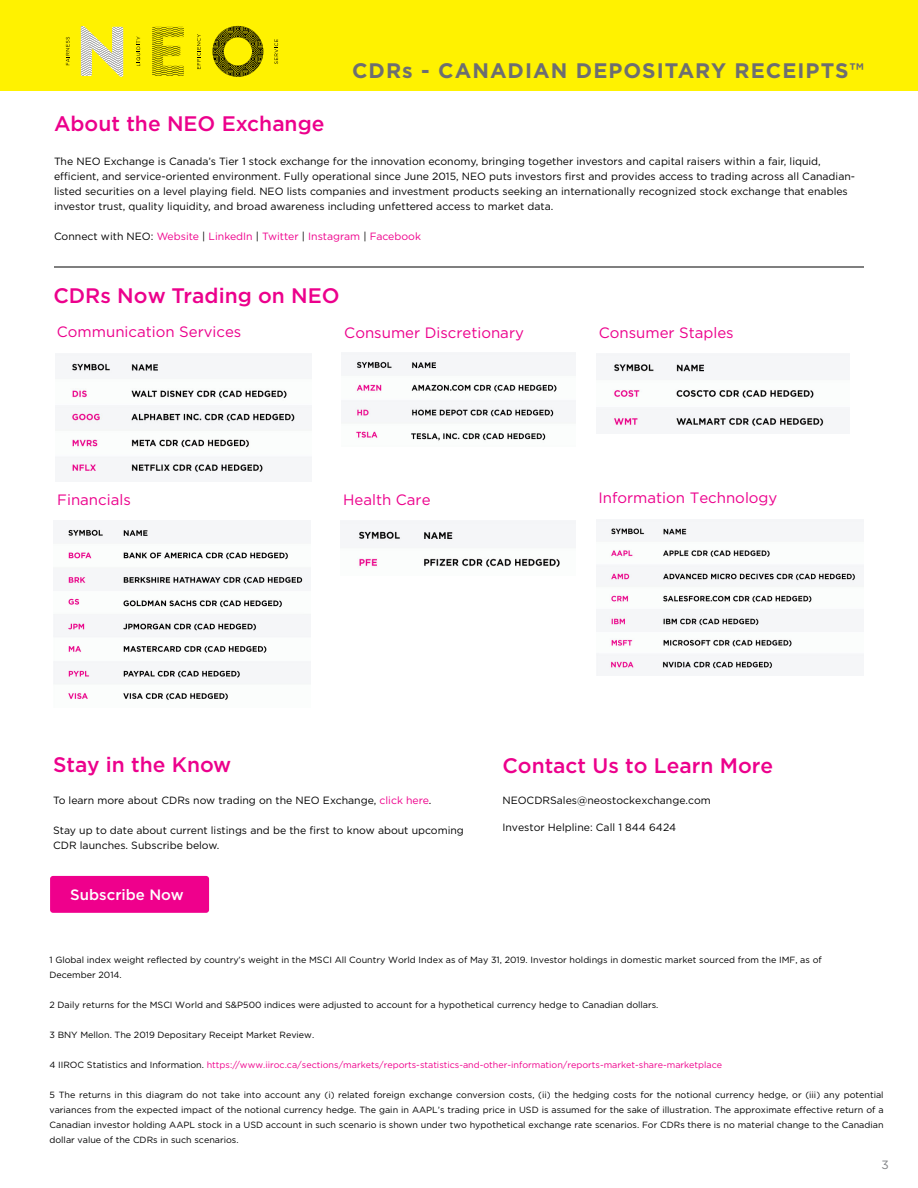
<style>
.page{position:relative;width:918px;height:1188px;background:#fff}
.page>*{position:absolute;margin:0;border:0;box-sizing:border-box;transform-origin:0 0}
.t1{font:500 21px "Gotham";color:#ec008c}
.t2{font:700 21px "Gotham";letter-spacing:.05em;color:#6d6e71}
.t3{font:15px "Gotham";color:#ec008c}
.t4{font:500 15px "Gotham";color:#fff}
.t5{font:12px "Gotham";color:#808285}
.t6{font:10.5px/15px "Gotham";color:#000}
.t7{font:10.5px "Gotham";color:#ef008c}
.t8{font:9px/15px "Gotham";color:#000}
.t9{font:9px "Gotham";color:#ef008c}
.s1{color:#000}
.s2{color:#ef008c}
</style>
<div class="page">
<div style="left:0;top:0;width:918px;height:91px;background:#fff200"></div>
<svg style="left:66px;top:37px;width:3px;height:28px"></svg>
<svg style="left:137px;top:36px;width:3px;height:30px"></svg>
<svg style="left:274px;top:39px;width:4px;height:25px"></svg>
<svg style="left:197px;top:34px;width:4px;height:35px"></svg>
<svg style="left:212px;top:26px;width:51px;height:51px"></svg>
<svg style="left:81px;top:26px;width:42px;height:51px"></svg>
<svg style="left:152px;top:27px;width:32px;height:49px"></svg>
<div style="left:50px;top:876px;width:159px;height:37px;background:#ef008c;border-radius:3px"></div>
<hr style="left:54px;top:267px;width:810px;height:1px;background:#000">
<img style="left:342px;top:353px;width:234px;height:88px">
<img style="left:55px;top:354px;width:257px;height:121px">
<img style="left:596px;top:354px;width:253px;height:76px">
<img style="left:54px;top:529px;width:256px;height:171px">
<img style="left:341px;top:521px;width:235px;height:47px">
<img style="left:596px;top:520px;width:268px;height:155px">
<h1 class="t1" style="left:54px;top:109px;width:272px">About the NEO Exchange</h1>
<h1 class="t2" style="left:352px;top:57px;width:513px">CDRs - CANADIAN DEPOSITARY RECEIPTS™</h1>
<p class="t6" style="left:54px;top:153px;width:803px">The NEO Exchange is Canada’s Tier 1 stock exchange for the innovation economy, bringing together investors and capital raisers within a fair, liquid, efficient, and service-oriented environment. Fully operational since June 2015, NEO puts investors first and provides access to trading across all Canadian&shy;listed securities on a level playing field. NEO lists companies and investment products seeking an internationally recognized stock exchange that enables investor trust, quality liquidity, and broad awareness including unfettered access to market data.</p>
<p class="t7" style="left:54px;top:229px;width:368px"><span class="s1">Connect with NEO:</span> Website <span class="s1">|</span> LinkedIn <span class="s1">|</span> Twitter <span class="s1">|</span> Instagram <span class="s1">|</span> Facebook</p>
<h1 class="t1" style="left:53px;top:281px;width:288px">CDRs Now Trading on NEO</h1>
<h2 class="t3" style="left:57px;top:322px;width:186px">Communication Services</h2>
<h2 class="t3" style="left:344px;top:323px;width:181px">Consumer Discretionary</h2>
<h2 class="t3" style="left:599px;top:323px;width:137px">Consumer Staples</h2>
<h2 class="t3" style="left:57px;top:490px;width:75px">Financials</h2>
<h2 class="t3" style="left:343px;top:490px;width:89px">Health Care</h2>
<h2 class="t3" style="left:598px;top:488px;width:181px">Information Technology</h2>
<h1 class="t1" style="left:53px;top:751px;width:180px">Stay in the Know</h1>
<p class="t6" style="left:53px;top:792px;width:380px">To learn more about CDRs now trading on the NEO Exchange, <span class="s2">click here</span>.</p>
<p class="t6" style="left:53px;top:822px;width:412px">Stay up to date about current listings and be the first to know about upcoming<br>CDR launches. Subscribe below.</p>
<h2 class="t4" style="left:70px;top:885px;width:115px">Subscribe Now</h2>
<h1 class="t1" style="left:502px;top:752px;width:272px">Contact Us to Learn More</h1>
<p class="t6" style="left:502px;top:792px;width:210px">NEOCDRSales@neostockexchange.com</p>
<p class="t6" style="left:502px;top:820px;width:175px">Investor Helpline: Call 1 844 6424</p>
<p class="t8" style="left:49px;top:952px;width:774px">1 Global index weight reflected by country’s weight in the MSCI All Country World Index as of May 31, 2019. Investor holdings in domestic market sourced from the IMF, as of<br>December 2014.</p>
<p class="t8" style="left:49px;top:997px;width:611px">2 Daily returns for the MSCI World and S&amp;P500 indices were adjusted to account for a hypothetical currency hedge to Canadian dollars.</p>
<p class="t8" style="left:49px;top:1027px;width:266px">3 BNY Mellon. The 2019 Depositary Receipt Market Review.</p>
<p class="t9" style="left:49px;top:1059px;width:674px"><span class="s1">4 IIROC Statistics and Information.</span> https://www.iiroc.ca/sections/markets/reports-statistics-and-other-information/reports-market-share-marketplace</p>
<p class="t8" style="left:49px;top:1087px;width:836px;text-align:justify">5 The returns in this diagram do not take into account any (i) related foreign exchange conversion costs, (ii) the hedging costs for the notional currency hedge, or (iii) any potential variances from the expected impact of the notional currency hedge. The gain in AAPL’s trading price in USD is assumed for the sake of illustration. The approximate effective return of a Canadian investor holding AAPL stock in a USD account in such scenario is shown under two hypothetical exchange rate scenarios. For CDRs there is no material change to the Canadian dollar value of the CDRs in such scenarios.</p>
<h3 class="t5" style="left:881px;top:1157px;width:9px">3</h3>
</div>
